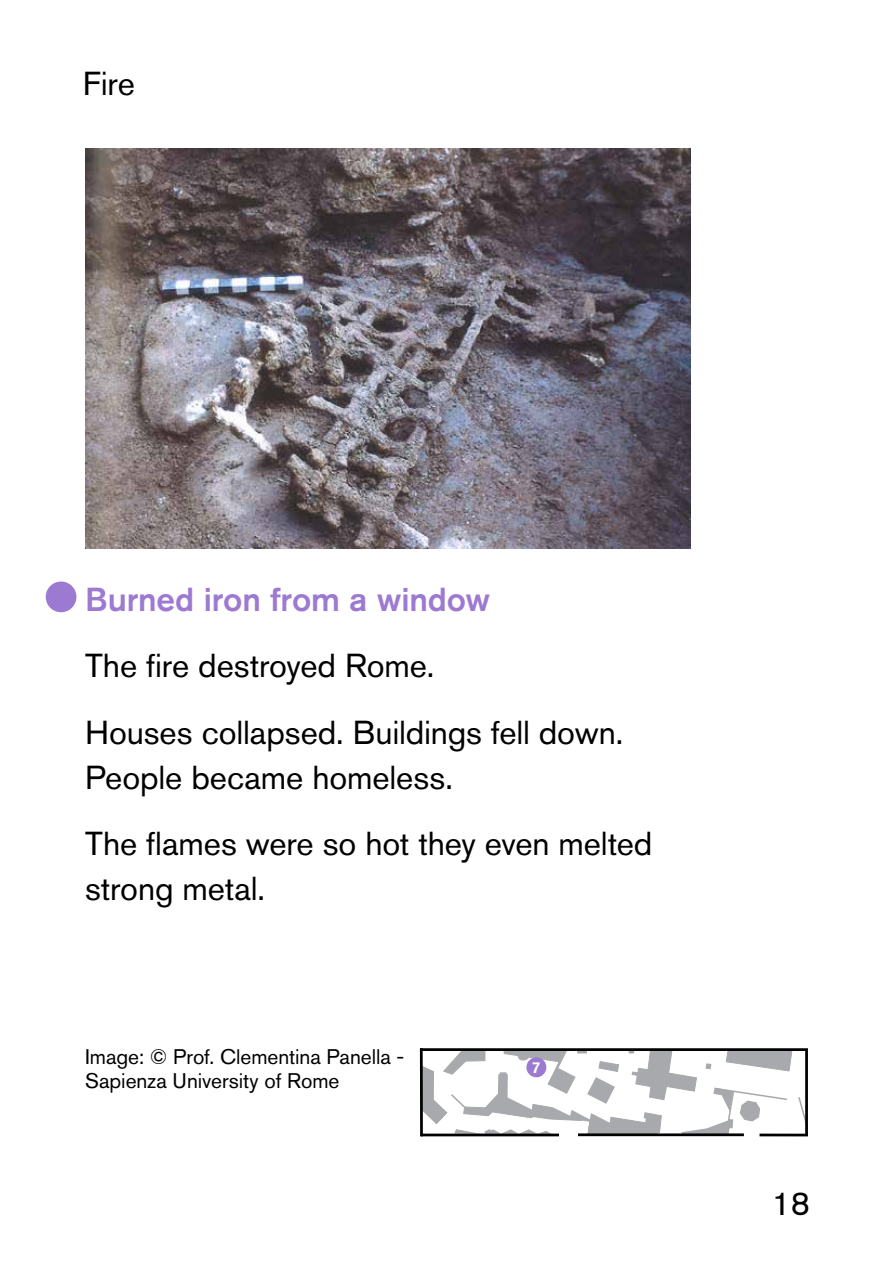
<style>
.page{position:relative;width:893px;height:1263px;background:#fff}
.page>*{position:absolute;margin:0;border:0;box-sizing:border-box;transform-origin:0 0}
.t1{font:33px/45px "Akzidenz Grotesk Pro";letter-spacing:-.005em;color:#000}
.t2{font:500 33px "Akzidenz Grotesk Pro";letter-spacing:-.005em;color:#9d7ad1}
.t3{font:21px/24px "Akzidenz Grotesk Pro";color:#000}
.t4{font:500 15.6px "Akzidenz Grotesk Pro";color:#fff}
.s1{font-size:24px;color:#fff}
</style>
<div class="page">
<img style="left:85px;top:149px;width:606px;height:399px">
<div style="left:46px;top:581px;width:30px;height:31px;background:#9d7ad1;border-radius:50%"></div>
<svg style="left:419px;top:1048px;width:389px;height:89px"></svg>
<div style="left:526px;top:1057px;width:20px;height:20px;background:#9d7ad1;border-radius:50%"></div>
<p class="t1" style="left:83px;top:61px;width:54px">Fire</p>
<h3 class="t2" style="left:54px;top:578px;width:438px"><span class="s1">7</span> Burned iron from a window</h3>
<p class="t1" style="left:85px;top:643px;width:351px">The fire destroyed Rome.</p>
<p class="t1" style="left:85px;top:709px;width:540px">Houses collapsed. Buildings fell down.<br>People became homeless.</p>
<p class="t1" style="left:85px;top:821px;width:569px">The flames were so hot they even melted strong metal.</p>
<p class="t3" style="left:85px;top:1044px;width:321px">Image: © Prof. Clementina Panella -<br>Sapienza University of Rome</p>
<p class="t4" style="left:532px;top:1058px;width:10px">7</p>
<p class="t1" style="left:772px;top:1181px;width:40px">18</p>
</div>
